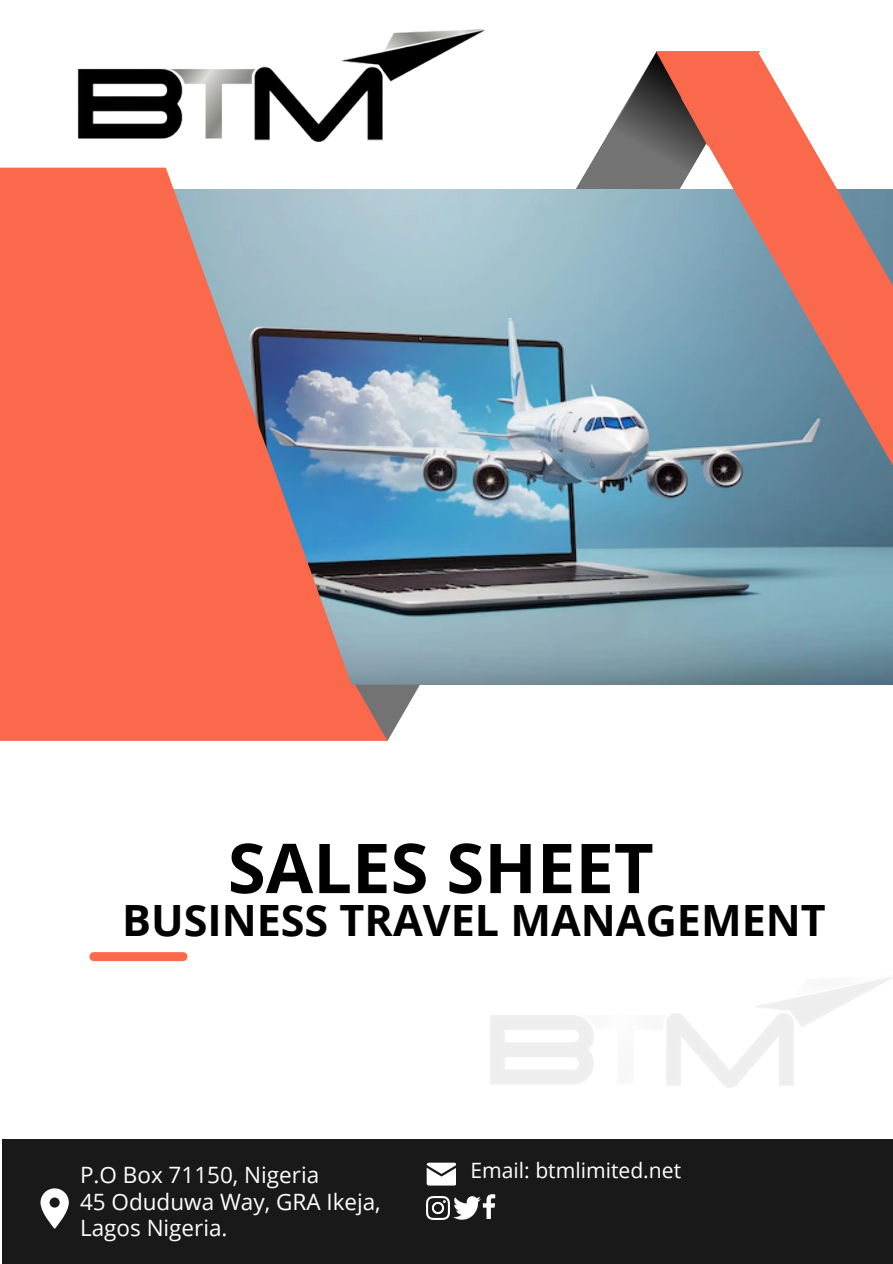
<style>
.page{position:relative;width:893px;height:1264px;background:#fff}
.page>*{position:absolute;margin:0;border:0;box-sizing:border-box;transform-origin:0 0}
.t1{font:700 68.7px "Open Sans";color:#000}
.t2{font:700 43.05px "Open Sans";color:#000}
.t3{font:22.5px/25.8px "Open Sans";color:#fff}
.t4{font:21.15px "Open Sans";color:#fff}
</style>
<div class="page">
<svg style="left:314px;top:127px;width:367px;height:558px"></svg>
<img style="left:354px;top:189px;width:327px;height:495px">
<svg style="left:681px;top:56px;width:211px;height:629px;background:#98959c"></svg>
<svg style="left:0;top:684px;width:420px;height:57px;background:#ee7056"></svg>
<svg style="left:612px;top:51px;width:148px;height:121px;background:#b77365"></svg>
<svg style="left:0;top:168px;width:354px;height:525px;background:#db7868"></svg>
<div style="left:94px;top:952px;width:89px;height:9px;background:#fa694b"></div>
<img style="left:77px;top:29px;width:418px;height:112px">
<div style="left:2px;top:1139px;width:890px;height:124px;background:#191919"></div>
<svg style="left:40px;top:1188px;width:29px;height:40px"></svg>
<svg style="left:426px;top:1162px;width:30px;height:23px"></svg>
<img style="left:426px;top:1196px;width:23px;height:23px">
<img style="left:453px;top:1196px;width:27px;height:23px">
<svg style="left:483px;top:1194px;width:12px;height:24px"></svg>
<p class="t1" style="left:228px;top:819px;width:427px">SALES SHEET</p>
<p class="t2" style="left:122px;top:889px;width:705px">BUSINESS TRAVEL MANAGEMENT</p>
<p class="t3" style="left:80px;top:1161px;width:241px">P.O Box 71150, Nigeria</p>
<p class="t4" style="left:470px;top:1155px;width:212px">Email: btmlimited.net</p>
<p class="t3" style="left:80px;top:1188px;width:302px">45 Oduduwa Way, GRA Ikeja,<br>Lagos Nigeria.</p>
</div>
